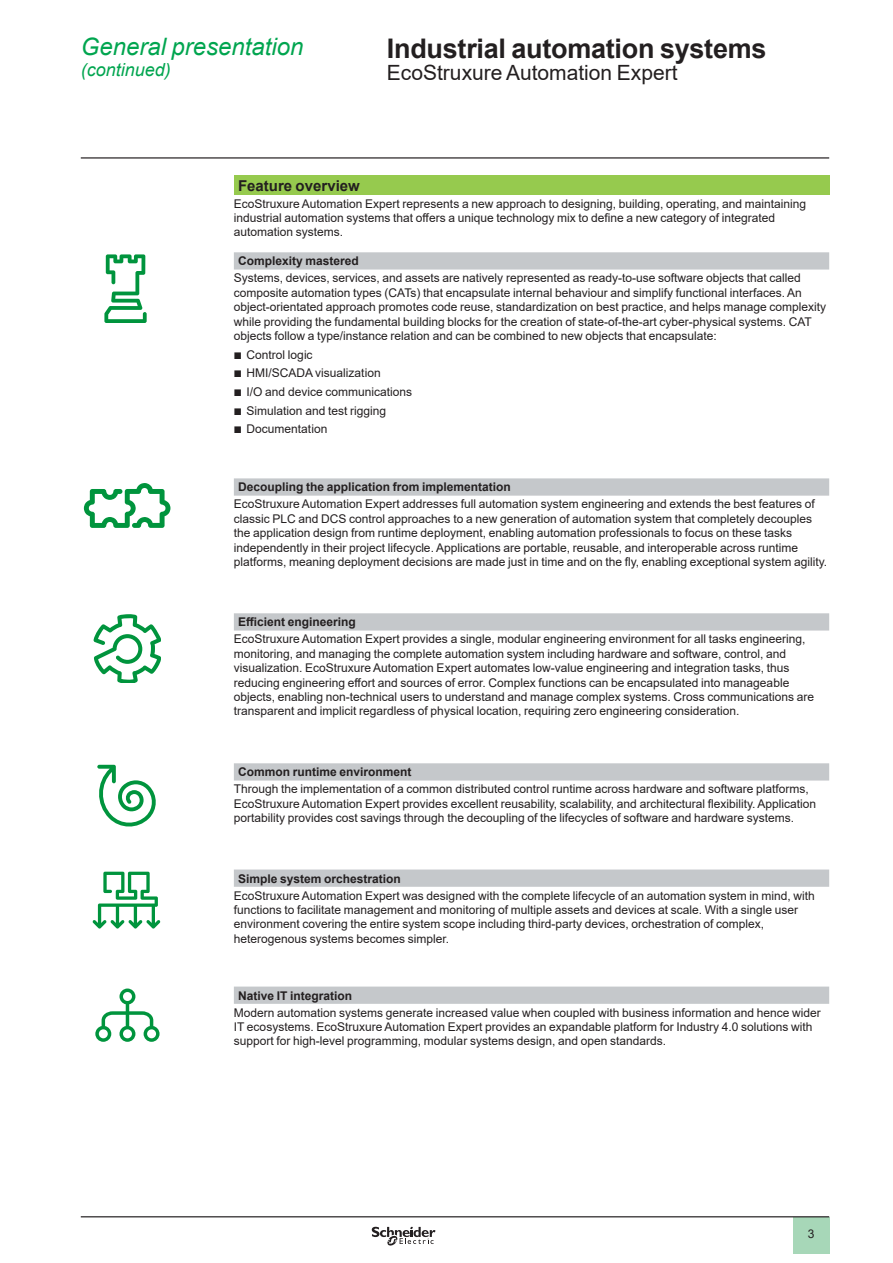
<style>
.page{position:relative;width:893px;height:1263px;background:#fff}
.page>*{position:absolute;margin:0;border:0;box-sizing:border-box;transform-origin:0 0}
._0_TitleLev1{font:700 27px "Arial";letter-spacing:-.01em;color:#231f20}
._0_Topic{font:italic 24px "Arial";color:#00a54f}
._0_TitleLev2{font:21px "Arial";color:#231f20}
._0_Topic-2{font:italic 18px "Arial";color:#00a54f}
.Cell_Section_2__10{font:700 15px "Arial";color:#231f20}
._1_List_Dash__8{font:12px/14.4px "Arial";color:#231f20}
.Cell_Section_3__8{font:700 12px "Arial";color:#231f20}
.s1{font-family:"Graph Schneider"}
</style>
<div class="page">
<hr style="left:81px;top:157px;width:748px;height:2px;background:#231f20">
<div style="left:793px;top:1217px;width:36px;height:37px;background:#a7d7b8"></div>
<hr style="left:81px;top:1216px;width:748px;height:1px;background:#231f20">
<svg style="left:372px;top:1226px;width:63px;height:20px"></svg>
<div style="left:234px;top:176px;width:595px;height:19px;background:#96ca4e"></div>
<svg style="left:234px;top:252px;width:595px;height:752px"></svg>
<svg style="left:104px;top:254px;width:43px;height:69px"></svg>
<svg style="left:84px;top:483px;width:86px;height:45px"></svg>
<svg style="left:93px;top:614px;width:68px;height:68px"></svg>
<svg style="left:97px;top:765px;width:59px;height:62px"></svg>
<svg style="left:93px;top:872px;width:67px;height:56px"></svg>
<svg style="left:95px;top:988px;width:65px;height:54px"></svg>
<p class="_0_Topic" style="left:81px;top:31px;width:224px">General presentation</p>
<p class="_0_Topic-2" style="left:81px;top:58px;width:92px">(continued)</p>
<p class="_0_TitleLev1" style="left:387px;top:29px;width:381px">Industrial automation systems</p>
<p class="_0_TitleLev2" style="left:387px;top:58px;width:292px">EcoStruxure Automation Expert</p>
<p class="Cell_Section_2__10" style="left:238px;top:175px;width:123px">Feature overview</p>
<p class="_1_List_Dash__8" style="left:234px;top:196px;width:574px">EcoStruxure Automation Expert represents a new approach to designing, building, operating, and maintaining industrial automation systems that offers a unique technology mix to define a new category of integrated automation systems.</p>
<p class="Cell_Section_3__8" style="left:238px;top:253px;width:122px">Complexity mastered</p>
<p class="_1_List_Dash__8" style="left:234px;top:271px;width:594px">Systems, devices, services, and assets are natively represented as ready-to-use software objects that called composite automation types (CATs) that encapsulate internal behaviour and simplify functional interfaces. An object-orientated approach promotes code reuse, standardization on best practice, and helps manage complexity while providing the fundamental building blocks for the creation of state-of-the-art cyber-physical systems. CAT objects follow a type/instance relation and can be combined to new objects that encapsulate:</p>
<p class="_1_List_Dash__8" style="left:234px;top:347px;width:80px"><span class="s1">b</span> Control logic</p>
<p class="_1_List_Dash__8" style="left:234px;top:366px;width:148px"><span class="s1">b</span> HMI/SCADA visualization</p>
<p class="_1_List_Dash__8" style="left:234px;top:384px;width:180px"><span class="s1">b</span> I/O and device communications</p>
<p class="_1_List_Dash__8" style="left:234px;top:403px;width:154px"><span class="s1">b</span> Simulation and test rigging</p>
<p class="_1_List_Dash__8" style="left:234px;top:422px;width:95px"><span class="s1">b</span> Documentation</p>
<p class="Cell_Section_3__8" style="left:238px;top:479px;width:274px">Decoupling the application from implementation</p>
<p class="_1_List_Dash__8" style="left:234px;top:497px;width:595px">EcoStruxure Automation Expert addresses full automation system engineering and extends the best features of classic PLC and DCS control approaches to a new generation of automation system that completely decouples the application design from runtime deployment, enabling automation professionals to focus on these tasks independently in their project lifecycle. Applications are portable, reusable, and interoperable across runtime platforms, meaning deployment decisions are made just in time and on the fly, enabling exceptional system agility.</p>
<p class="Cell_Section_3__8" style="left:238px;top:614px;width:119px">Efficient engineering</p>
<p class="_1_List_Dash__8" style="left:234px;top:632px;width:582px">EcoStruxure Automation Expert provides a single, modular engineering environment for all tasks engineering, monitoring, and managing the complete automation system including hardware and software, control, and visualization. EcoStruxure Automation Expert automates low-value engineering and integration tasks, thus reducing engineering effort and sources of error. Complex functions can be encapsulated into manageable objects, enabling non-technical users to understand and manage complex systems. Cross communications are transparent and implicit regardless of physical location, requiring zero engineering consideration.</p>
<p class="Cell_Section_3__8" style="left:238px;top:764px;width:175px">Common runtime environment</p>
<p class="_1_List_Dash__8" style="left:234px;top:782px;width:584px">Through the implementation of a common distributed control runtime across hardware and software platforms,<br>EcoStruxure Automation Expert provides excellent reusability, scalability, and architectural flexibility. Application portability provides cost savings through the decoupling of the lifecycles of software and hardware systems.</p>
<p class="Cell_Section_3__8" style="left:238px;top:870px;width:164px">Simple system orchestration</p>
<p class="_1_List_Dash__8" style="left:234px;top:888px;width:582px">EcoStruxure Automation Expert was designed with the complete lifecycle of an automation system in mind, with functions to facilitate management and monitoring of multiple assets and devices at scale. With a single user environment covering the entire system scope including third-party devices, orchestration of complex, heterogenous systems becomes simpler.</p>
<p class="Cell_Section_3__8" style="left:238px;top:987px;width:116px">Native IT integration</p>
<p class="_1_List_Dash__8" style="left:234px;top:1005px;width:588px">Modern automation systems generate increased value when coupled with business information and hence wider<br>IT ecosystems. EcoStruxure Automation Expert provides an expandable platform for Industry 4.0 solutions with support for high-level programming, modular systems design, and open standards.</p>
<p class="_1_List_Dash__8" style="left:808px;top:1226px;width:8px">3</p>
</div>
